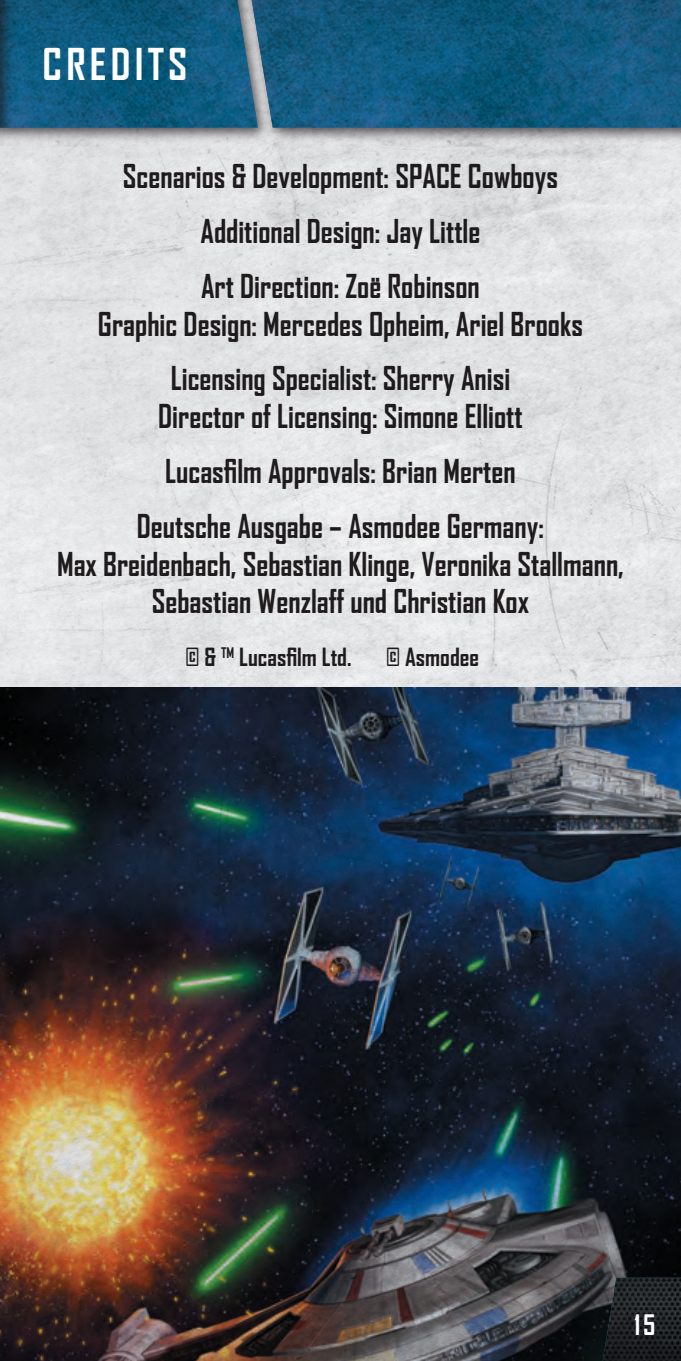
<style>
.page{position:relative;width:681px;height:1361px;background:#fff}
.page>*{position:absolute;margin:0;border:0;box-sizing:border-box;transform-origin:0 0}
.t1{font:700 42px "Agency FBSW";letter-spacing:.1em;color:#fff}
.t2{font:700 31.5px/54.9px "Agency FBSW";color:#231f20;text-align:center;scale:.95 1}
.t3{font:700 27px "Agency FBSW";color:#fff}
.t4{font:700 24px "Agency FBSW";color:#231f20}
</style>
<div class="page">
<img style="left:0;top:0;width:680px;height:1361px">
<svg style="left:0;top:0;width:258px;height:128px"></svg>
<svg style="left:595px;top:1277px;width:86px;height:84px"></svg>
<h1 class="t1" style="left:43px;top:38px;width:146px">CREDITS</h1>
<p class="t2" style="left:123px;top:148px;width:459px">Scenarios &amp; Development: SPACE Cowboys<br>Additional Design: Jay Little<br>Art Direction: Zoë Robinson</p>
<p class="t2" style="left:98px;top:295px;width:511px">Graphic Design: Mercedes Opheim, Ariel Brooks<br>Licensing Specialist: Sherry Anisi</p>
<p class="t2" style="left:137px;top:388px;width:430px">Director of Licensing: Simone Elliott<br>Lucasfilm Approvals: Brian Merten<br>Deutsche Ausgabe – Asmodee Germany:</p>
<p class="t2" style="left:57px;top:544px;width:597px;line-height:37.8px">Max Breidenbach, Sebastian Klinge, Veronika Stallmann,<br>Sebastian Wenzlaff und Christian Kox</p>
<p class="t4" style="left:185px;top:642px;width:167px">© &amp; <sup>TM</sup> Lucasfilm Ltd.</p>
<p class="t4" style="left:386px;top:642px;width:94px">© Asmodee</p>
<p class="t3" style="left:633px;top:1308px;width:23px">15</p>
</div>
